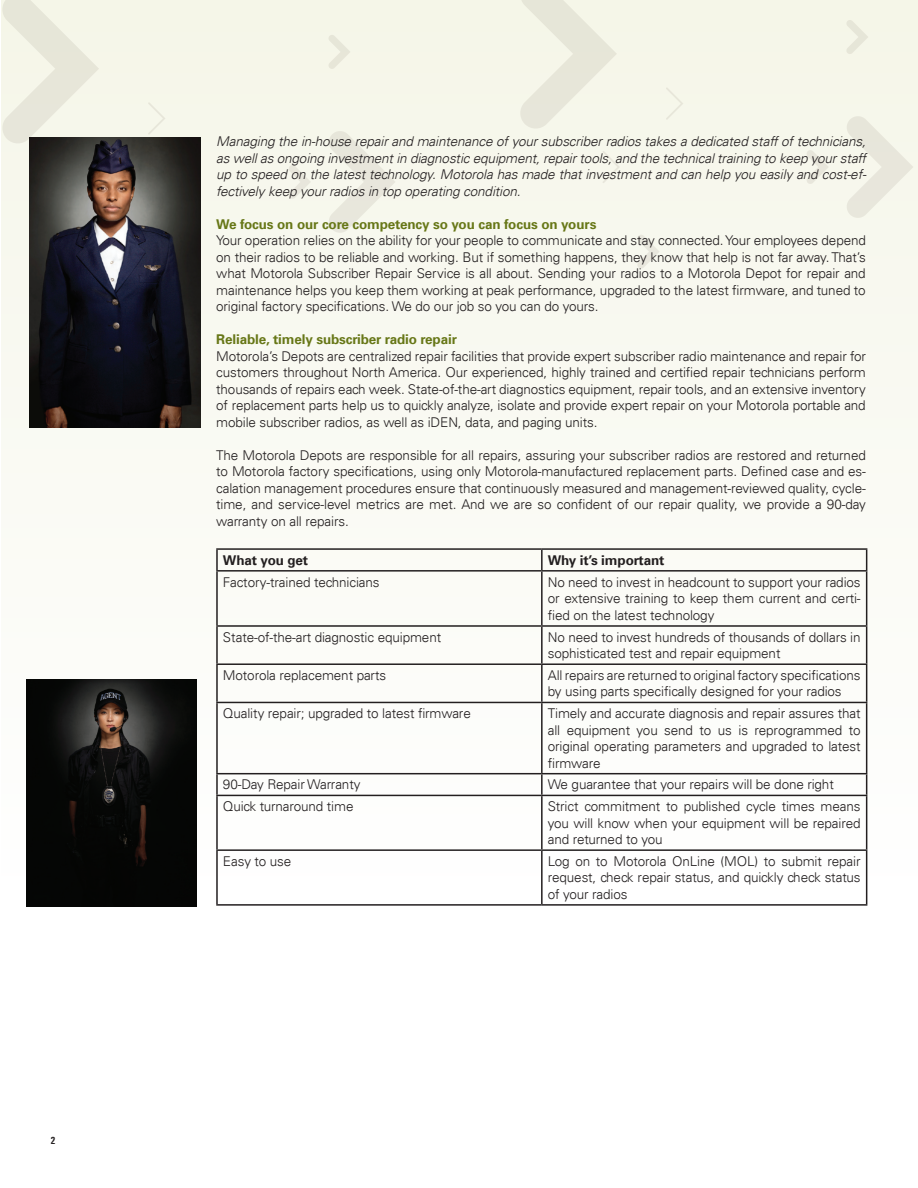
<style>
.page{position:relative;width:918px;height:1188px;background:#fff}
.page>*{position:absolute;margin:0;border:0;box-sizing:border-box;transform-origin:0 0}
.t1{font:300 13.5px/16.5px "Univers";letter-spacing:-.01em;color:#231f20;text-align:justify}
.t2{font:italic 300 13.5px/16.5px "Univers";letter-spacing:-.01em;color:#231f20;text-align:justify}
.t3{font:700 13.5px "Univers";letter-spacing:-.01em;color:#677717}
.t4{font:700 13.5px "Univers";letter-spacing:-.01em;color:#231f20}
.t5{font:700 10.5px "Univers 67 Condensed Bold Obliq";color:#231f20}
</style>
<div class="page">
<div style="left:2px;top:0;width:916px;height:879px;background:#fafaf3"></div>
<svg style="left:148px;top:102px;width:18px;height:33px"></svg>
<svg style="left:328px;top:34px;width:23px;height:35px"></svg>
<svg style="left:329px;top:131px;width:66px;height:102px"></svg>
<svg style="left:1px;top:0;width:98px;height:145px"></svg>
<svg style="left:288px;top:165px;width:23px;height:34px"></svg>
<svg style="left:666px;top:87px;width:17px;height:33px"></svg>
<svg style="left:846px;top:20px;width:22px;height:34px"></svg>
<svg style="left:846px;top:116px;width:67px;height:102px"></svg>
<svg style="left:519px;top:0;width:98px;height:129px"></svg>
<svg style="left:602px;top:151px;width:18px;height:32px"></svg>
<svg style="left:806px;top:150px;width:23px;height:34px"></svg>
<svg style="left:637px;top:235px;width:23px;height:34px"></svg>
<hr style="left:216px;top:548px;width:326px;height:2px;background:#231f20">
<hr style="left:216px;top:550px;width:2px;height:20px;background:#231f20">
<hr style="left:542px;top:548px;width:325px;height:2px;background:#231f20">
<hr style="left:541px;top:550px;width:2px;height:20px;background:#231f20">
<svg style="left:866px;top:550px;width:1px;height:20px"></svg>
<hr style="left:216px;top:570px;width:326px;height:2px;background:#231f20">
<hr style="left:216px;top:572px;width:2px;height:53px;background:#231f20">
<hr style="left:542px;top:570px;width:325px;height:2px;background:#231f20">
<hr style="left:541px;top:572px;width:2px;height:53px;background:#231f20">
<hr style="left:866px;top:572px;width:1px;height:53px;background:#231f20">
<hr style="left:216px;top:625px;width:326px;height:2px;background:#231f20">
<hr style="left:216px;top:627px;width:2px;height:36px;background:#231f20">
<hr style="left:542px;top:625px;width:325px;height:2px;background:#231f20">
<hr style="left:541px;top:627px;width:2px;height:36px;background:#231f20">
<hr style="left:866px;top:627px;width:1px;height:36px;background:#231f20">
<hr style="left:216px;top:663px;width:326px;height:2px;background:#231f20">
<hr style="left:216px;top:665px;width:2px;height:37px;background:#231f20">
<hr style="left:542px;top:663px;width:325px;height:2px;background:#231f20">
<hr style="left:541px;top:665px;width:2px;height:37px;background:#231f20">
<hr style="left:866px;top:665px;width:1px;height:37px;background:#231f20">
<hr style="left:216px;top:702px;width:326px;height:1px;background:#231f20">
<hr style="left:216px;top:703px;width:2px;height:70px;background:#231f20">
<hr style="left:542px;top:702px;width:325px;height:1px;background:#231f20">
<hr style="left:541px;top:703px;width:2px;height:70px;background:#231f20">
<hr style="left:866px;top:703px;width:1px;height:70px;background:#231f20">
<hr style="left:216px;top:773px;width:326px;height:1px;background:#231f20">
<hr style="left:216px;top:774px;width:2px;height:21px;background:#231f20">
<hr style="left:542px;top:773px;width:325px;height:1px;background:#231f20">
<hr style="left:541px;top:774px;width:2px;height:21px;background:#231f20">
<svg style="left:866px;top:774px;width:1px;height:21px"></svg>
<hr style="left:216px;top:795px;width:326px;height:1px;background:#231f20">
<hr style="left:216px;top:796px;width:2px;height:53px;background:#231f20">
<hr style="left:542px;top:795px;width:325px;height:1px;background:#231f20">
<hr style="left:541px;top:796px;width:2px;height:53px;background:#231f20">
<hr style="left:866px;top:796px;width:1px;height:53px;background:#231f20">
<hr style="left:216px;top:849px;width:326px;height:2px;background:#231f20">
<hr style="left:216px;top:851px;width:2px;height:53px;background:#231f20">
<hr style="left:542px;top:849px;width:325px;height:2px;background:#231f20">
<hr style="left:541px;top:851px;width:2px;height:53px;background:#231f20">
<hr style="left:866px;top:851px;width:1px;height:53px;background:#231f20">
<hr style="left:216px;top:904px;width:326px;height:2px;background:#231f20">
<hr style="left:542px;top:904px;width:325px;height:2px;background:#231f20">
<img style="left:26px;top:679px;width:171px;height:228px">
<img style="left:29px;top:138px;width:172px;height:289px">
<p class="t5" style="left:50px;top:1134px;width:7px">2</p>
<p class="t2" style="left:216px;top:133px;width:652px">Managing the in-house repair and maintenance of your subscriber radios takes a dedicated staff of technicians, as well as ongoing investment in diagnostic equipment, repair tools, and the technical training to keep your staff up to speed on the latest technology. Motorola has made that investment and can help you easily and cost-ef&shy;fectively keep your radios in top operating condition.</p>
<p class="t3" style="left:216px;top:216px;width:382px">We focus on our core competency so you can focus on yours</p>
<p class="t1" style="left:216px;top:232px;width:651px">Your operation relies on the ability for your people to communicate and stay connected. Your employees depend on their radios to be reliable and working. But if something happens, they know that help is not far away. That’s what Motorola Subscriber Repair Service is all about. Sending your radios to a Motorola Depot for repair and maintenance helps you keep them working at peak performance, upgraded to the latest firmware, and tuned to original factory specifications. We do our job so you can do yours.</p>
<p class="t3" style="left:216px;top:332px;width:242px">Reliable, timely subscriber radio repair</p>
<p class="t1" style="left:216px;top:348px;width:651px">Motorola’s Depots are centralized repair facilities that provide expert subscriber radio maintenance and repair for customers throughout North America. Our experienced, highly trained and certified repair technicians perform thousands of repairs each week. State-of-the-art diagnostics equipment, repair tools, and an extensive inventory of replacement parts help us to quickly analyze, isolate and provide expert repair on your Motorola portable and mobile subscriber radios, as well as iDEN, data, and paging units.</p>
<p class="t1" style="left:216px;top:447px;width:651px">The Motorola Depots are responsible for all repairs, assuring your subscriber radios are restored and returned to Motorola factory specifications, using only Motorola-manufactured replacement parts. Defined case and es&shy;calation management procedures ensure that continuously measured and management-reviewed quality, cycle&shy;time, and service-level metrics are met. And we are so confident of our repair quality, we provide a 90-day warranty on all repairs.</p>
<p class="t4" style="left:223px;top:552px;width:86px">What you get</p>
<p class="t4" style="left:548px;top:552px;width:118px">Why it’s important</p>
<p class="t1" style="left:223px;top:574px;width:158px">Factory-trained technicians</p>
<p class="t1" style="left:548px;top:574px;width:314px">No need to invest in headcount to support your radios or extensive training to keep them current and certi&shy;fied on the latest technology</p>
<p class="t1" style="left:223px;top:629px;width:220px">State-of-the-art diagnostic equipment</p>
<p class="t1" style="left:548px;top:629px;width:314px">No need to invest hundreds of thousands of dollars in sophisticated test and repair equipment</p>
<p class="t1" style="left:223px;top:667px;width:165px">Motorola replacement parts</p>
<p class="t1" style="left:548px;top:667px;width:314px">All repairs are returned to original factory specifications by using parts specifically designed for your radios</p>
<p class="t1" style="left:223px;top:705px;width:249px">Quality repair; upgraded to latest firmware</p>
<p class="t1" style="left:548px;top:705px;width:314px">Timely and accurate diagnosis and repair assures that all equipment you send to us is reprogrammed to original operating parameters and upgraded to latest firmware</p>
<p class="t1" style="left:223px;top:776px;width:139px">90-Day Repair Warranty</p>
<p class="t1" style="left:548px;top:776px;width:288px">We guarantee that your repairs will be done right</p>
<p class="t1" style="left:223px;top:798px;width:132px">Quick turnaround time</p>
<p class="t1" style="left:548px;top:798px;width:314px">Strict commitment to published cycle times means you will know when your equipment will be repaired and returned to you</p>
<p class="t1" style="left:223px;top:853px;width:70px">Easy to use</p>
<p class="t1" style="left:548px;top:853px;width:314px">Log on to Motorola OnLine (MOL) to submit repair request, check repair status, and quickly check status of your radios</p>
</div>
